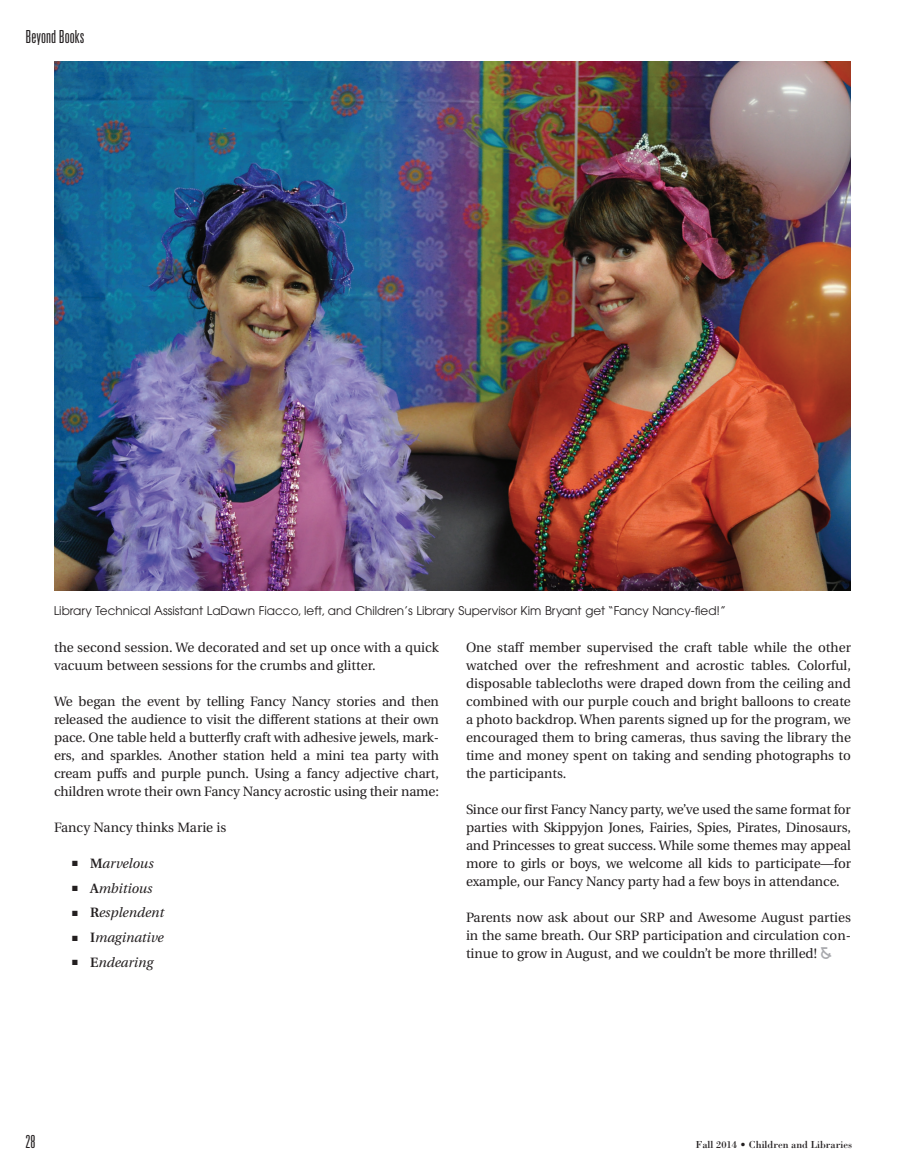
<style>
.page{position:relative;width:905px;height:1175px;background:#fff}
.page>*{position:absolute;margin:0;border:0;box-sizing:border-box;transform-origin:0 0}
.t1{font:300 ultra-condensed 18px "Univers";color:#231f20}
.t2{font:13.5px/18px "Utopia";color:#231f20;text-align:justify}
.t3{font:italic 13.5px "Utopia";color:#231f20}
.t4{font:12px "Avant Garde";color:#231f20}
.t5{font:10.5px "Bodoni";color:#231f20}
.s1{font-weight:600;font-style:normal}
.s2{font-family:"P22 Arts And Crafts";font-size:16.5px;color:#a8a9ad}
</style>
<div class="page">
<img style="left:54px;top:62px;width:796px;height:529px">
<h1 class="t1" style="left:26px;top:27px;width:60px">Beyond Books</h1>
<p class="t4" style="left:54px;top:603px;width:673px">Library Technical Assistant LaDawn Fiacco, left, and Children’s Library Supervisor Kim Bryant get “Fancy Nancy-fied!”</p>
<p class="t2" style="left:54px;top:638px;width:386px">the second session. We decorated and set up once with a quick vacuum between sessions for the crumbs and glitter.</p>
<p class="t2" style="left:54px;top:692px;width:386px">We began the event by telling Fancy Nancy stories and then released the audience to visit the different stations at their own pace. One table held a butterfly craft with adhesive jewels, mark&shy;ers, and sparkles. Another station held a mini tea party with cream puffs and purple punch. Using a fancy adjective chart, children wrote their own Fancy Nancy acrostic using their name:</p>
<p class="t2" style="left:54px;top:818px;width:174px">Fancy Nancy thinks Marie is</p>
<p class="t3" style="left:72px;top:855px;width:83px">■ <span class="s1">M</span>arvelous</p>
<p class="t3" style="left:72px;top:880px;width:82px">■ <span class="s1">A</span>mbitious</p>
<p class="t3" style="left:72px;top:905px;width:94px">■ <span class="s1">R</span>esplendent</p>
<p class="t3" style="left:72px;top:930px;width:93px">■ <span class="s1">I</span>maginative</p>
<p class="t3" style="left:72px;top:954px;width:83px">■ <span class="s1">E</span>ndearing</p>
<p class="t2" style="left:466px;top:638px;width:386px">One staff member supervised the craft table while the other watched over the refreshment and acrostic tables. Colorful, disposable tablecloths were draped down from the ceiling and combined with our purple couch and bright balloons to create a photo backdrop. When parents signed up for the program, we encouraged them to bring cameras, thus saving the library the time and money spent on taking and sending photographs to the participants.</p>
<p class="t2" style="left:466px;top:800px;width:386px">Since our first Fancy Nancy party, we’ve used the same format for parties with Skippyjon Jones, Fairies, Spies, Pirates, Dinosaurs, and Princesses to great success. While some themes may appeal more to girls or boys, we welcome all kids to participate—for example, our Fancy Nancy party had a few boys in attendance.</p>
<p class="t2" style="left:466px;top:908px;width:386px">Parents now ask about our SRP and Awesome August parties in the same breath. Our SRP participation and circulation con&shy;tinue to grow in August, and we couldn’t be more thrilled! <span class="s2">&amp;</span></p>
<h1 class="t1" style="left:26px;top:1132px;width:11px">28</h1>
<p class="t5" style="left:696px;top:1138px;width:158px">Fall 2014 • Children and Libraries</p>
</div>
